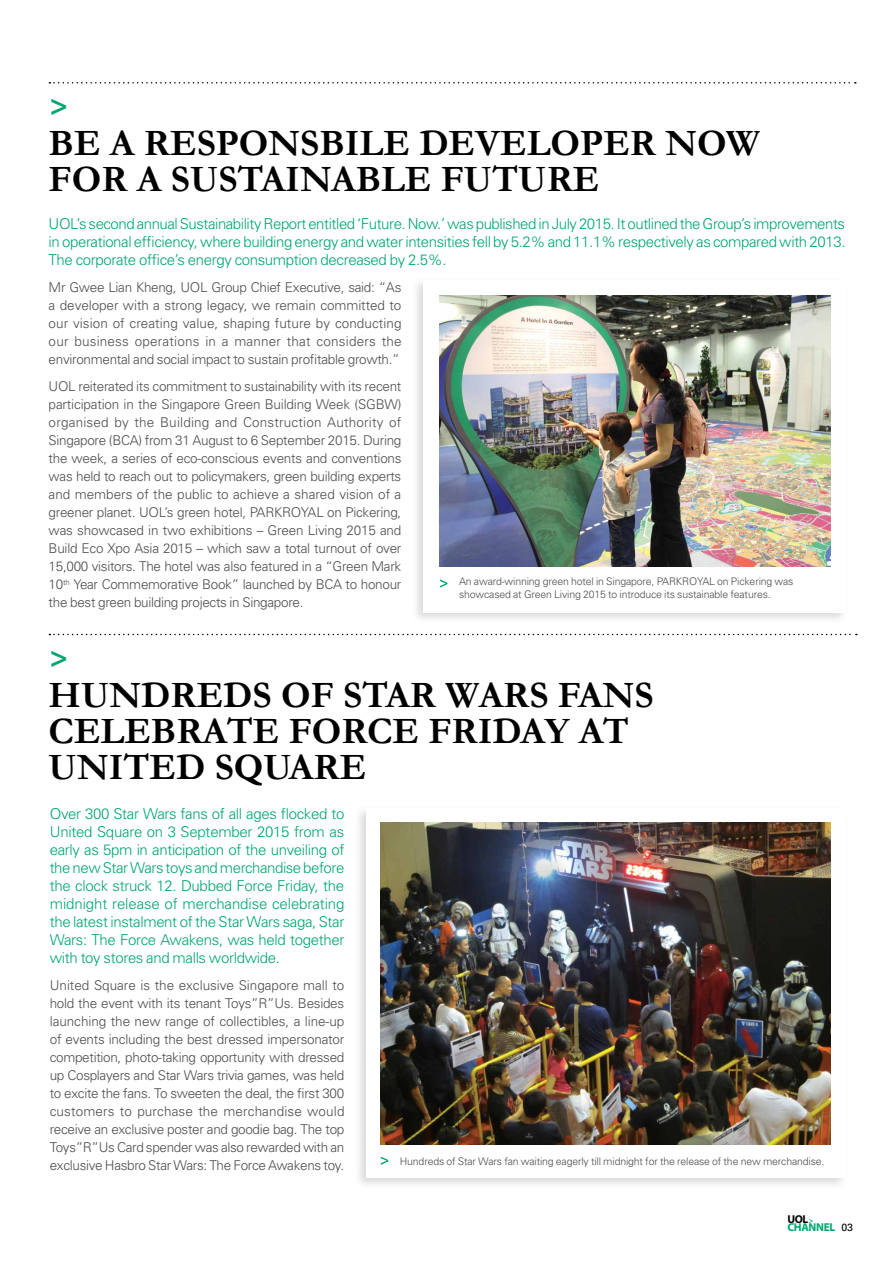
<style>
.page{position:relative;width:893px;height:1263px;background:#fff}
.page>*{position:absolute;margin:0;border:0;box-sizing:border-box;transform-origin:0 0}
.t1{font:700 37.5px/36px "Garamond";color:#000}
.t2{font:700 30.45px "Myriad Pro";color:#00a76d}
.t3{font:300 15px/18px "Univers";letter-spacing:-.025em;color:#00a76d;text-align:justify}
.t4{font:300 13.5px/18px "Univers";letter-spacing:-.02em;color:#4d4d4f;text-align:justify}
.t5{font:700 11.4px "Myriad Pro";letter-spacing:-.03em;color:#00a76d}
.t6{font:700 11.4px "Myriad Pro";color:#000}
.t7{font:300 10.5px/13.5px "Univers";letter-spacing:-.015em;color:#4d4d4f}
.s1{font-size:7.5px;color:#00a76d}
.s2{font-family:"Univers";font-weight:400;font-size:10.5px;color:#000}
</style>
<div class="page">
<svg style="left:49px;top:82px;width:807px;height:2px"></svg>
<svg style="left:49px;top:634px;width:808px;height:1px"></svg>
<div style="left:410px;top:276px;width:439px;height:349px;background:#000;opacity:.15"></div>
<div style="left:423px;top:280px;width:422px;height:332px;background:#fff"></div>
<img style="left:439px;top:295px;width:392px;height:271px">
<svg style="left:440px;top:579px;width:7px;height:9px"></svg>
<div style="left:353px;top:804px;width:496px;height:386px;background:#000;opacity:.15"></div>
<div style="left:366px;top:808px;width:479px;height:370px;background:#fff"></div>
<img style="left:381px;top:822px;width:450px;height:323px">
<svg style="left:381px;top:1156px;width:7px;height:9px"></svg>
<h2 class="t2" style="left:50px;top:85px;width:20px">&gt;</h2>
<h1 class="t1" style="left:49px;top:124px;width:713px">BE A RESPONSBILE DEVELOPER NOW<br>FOR A SUSTAINABLE FUTURE</h1>
<p class="t3" style="left:49px;top:214px;width:798px">UOL’s second annual Sustainability Report entitled ‘Future. Now.’ was published in July 2015. It outlined the Group’s improvements in operational efficiency, where building energy and water intensities fell by 5.2% and 11.1% respectively as compared with 2013.<br>The corporate office’s energy consumption decreased by 2.5%.</p>
<p class="t4" style="left:49px;top:278px;width:354px">Mr Gwee Lian Kheng, UOL Group Chief Executive, said: “As a developer with a strong legacy, we remain committed to our vision of creating value, shaping future by conducting our business operations in a manner that considers the environmental and social impact to sustain profitable growth.”</p>
<p class="t4" style="left:49px;top:377px;width:354px">UOL reiterated its commitment to sustainability with its recent participation in the Singapore Green Building Week (SGBW) organised by the Building and Construction Authority of Singapore (BCA) from 31 August to 6 September 2015. During the week, a series of eco-conscious events and conventions was held to reach out to policymakers, green building experts and members of the public to achieve a shared vision of a greener planet. UOL’s green hotel, PARKROYAL on Pickering, was showcased in two exhibitions – Green Living 2015 and Build Eco Xpo Asia 2015 – which saw a total turnout of over 15,000 visitors. The hotel was also featured in a “Green Mark 10<sup>th</sup> Year Commemorative Book” launched by BCA to honour the best green building projects in Singapore.</p>
<h2 class="t2" style="left:50px;top:637px;width:20px">&gt;</h2>
<p class="t7" style="left:459px;top:574px;width:336px">An award-winning green hotel in Singapore, PARKROYAL on Pickering was showcased at Green Living 2015 to introduce its sustainable features.</p>
<h1 class="t1" style="left:49px;top:676px;width:606px">HUNDREDS OF STAR WARS FANS<br>CELEBRATE FORCE FRIDAY AT<br>UNITED SQUARE</h1>
<p class="t3" style="left:50px;top:804px;width:296px">Over 300 Star Wars fans of all ages flocked to United Square on 3 September 2015 from as early as 5pm in anticipation of the unveiling of the new Star Wars toys and merchandise before the clock struck 12. Dubbed Force Friday, the midnight release of merchandise celebrating the latest instalment of the Star Wars saga, Star Wars: The Force Awakens, was held together with toy stores and malls worldwide.</p>
<p class="t4" style="left:50px;top:975px;width:296px">United Square is the exclusive Singapore mall to hold the event with its tenant Toys”R”Us. Besides launching the new range of collectibles, a line-up of events including the best dressed impersonator competition, photo-taking opportunity with dressed up Cosplayers and Star Wars trivia games, was held to excite the fans. To sweeten the deal, the first 300 customers to purchase the merchandise would receive an exclusive poster and goodie bag. The top Toys”R”Us Card spender was also rewarded with an exclusive Hasbro Star Wars: The Force Awakens toy.</p>
<p class="t7" style="left:400px;top:1154px;width:426px">Hundreds of Star Wars fan waiting eagerly till midnight for the release of the new merchandise.</p>
<p class="t6" style="left:787px;top:1211px;width:28px">UOL<span class="s1">&gt;</span></p>
<p class="t5" style="left:787px;top:1220px;width:67px">CHANNEL <span class="s2">03</span></p>
</div>
